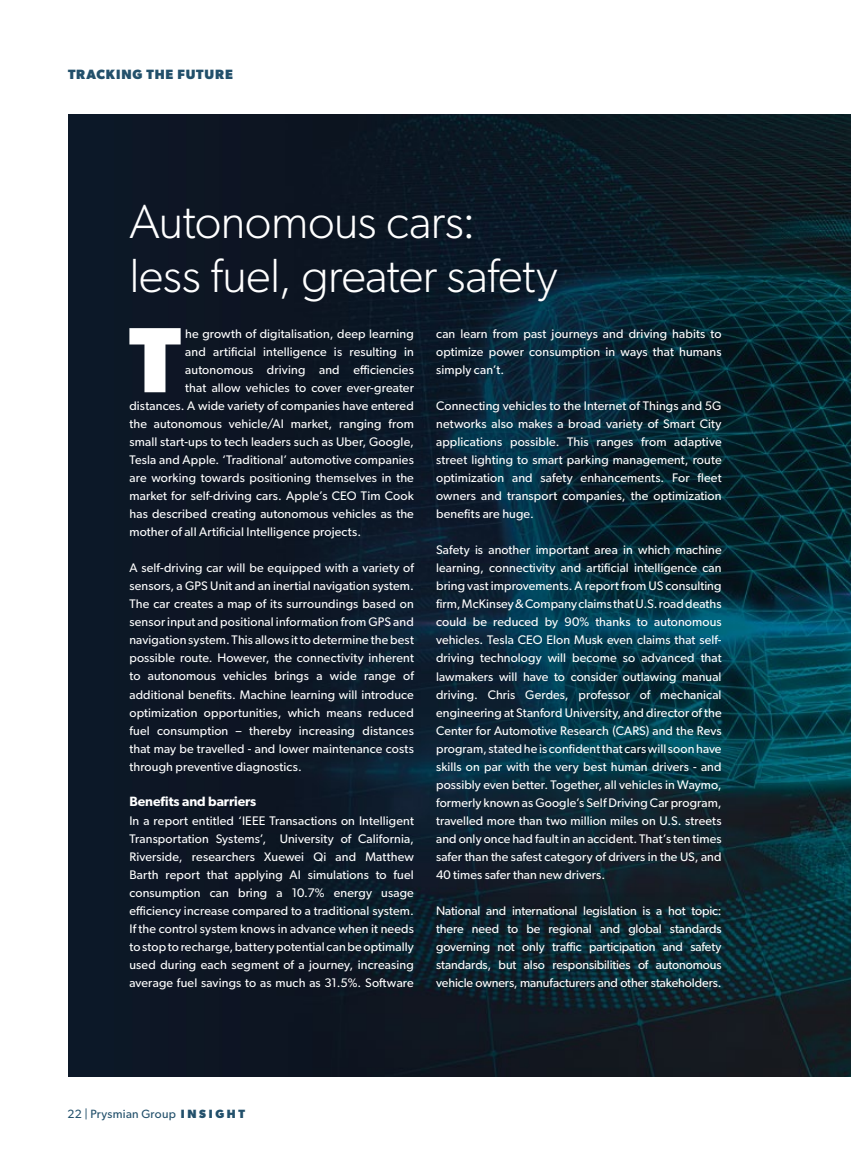
<style>
.page{position:relative;width:851px;height:1170px;background:#fff}
.page>*{position:absolute;margin:0;border:0;box-sizing:border-box;transform-origin:0 0}
.t1{font:700 92.85px "Gibson";color:#fff}
.t2{font:300 48px/54px "Gibson";letter-spacing:-.01em;color:#fff}
.t3{font:600 13.5px "Gibson";letter-spacing:-.005em;color:#fff}
.t4{font:700 13.5px "Gibson";letter-spacing:.065em;color:#22506b}
.t5{font:12.45px/18px "Gibson";letter-spacing:.01em;color:#fff;text-align:justify}
.t6{font:12px "Gibson";letter-spacing:.02em;color:#22506b}
.s1{font-weight:700}
</style>
<div class="page">
<img style="left:68px;top:115px;width:782px;height:961px">
<p class="t4" style="left:68px;top:66px;width:166px">TRACKING THE FUTURE</p>
<h2 class="t2" style="left:129px;top:194px;width:429px">Autonomous cars: less fuel, greater safety</h2>
<h1 class="t1" style="left:129px;top:305px;width:53px">T</h1>
<p class="t5" style="left:185px;top:325px;width:230px">he growth of digitalisation, deep learning</p>
<p class="t5" style="left:436px;top:325px;width:287px">can learn from past journeys and driving habits to optimize power consumption in ways that humans simply can’t.</p>
<p class="t5" style="left:436px;top:397px;width:287px">Connecting vehicles to the Internet of Things and 5G networks also makes a broad variety of Smart City applications possible. This ranges from adaptive street lighting to smart parking management, route optimization and safety enhancements. For fleet owners and transport companies, the optimization benefits are huge.</p>
<p class="t5" style="left:436px;top:541px;width:287px">Safety is another important area in which machine learning, connectivity and artificial intelligence can bring vast improvements. A report from US consulting firm, McKinsey &amp; Company claims that U.S. road deaths could be reduced by 90% thanks to autonomous vehicles. Tesla CEO Elon Musk even claims that self&shy;driving technology will become so advanced that lawmakers will have to consider outlawing manual driving. Chris Gerdes, professor of mechanical engineering at Stanford University, and director of the Center for Automotive Research (CARS) and the Revs program, stated he is confident that cars will soon have skills on par with the very best human drivers - and possibly even better. Together, all vehicles in Waymo, formerly known as Google’s Self Driving Car program, travelled more than two million miles on U.S. streets and only once had fault in an accident. That’s ten times safer than the safest category of drivers in the US, and 40 times safer than new drivers.</p>
<p class="t5" style="left:436px;top:901px;width:287px">National and international legislation is a hot topic: there need to be regional and global standards governing not only traffic participation and safety standards, but also responsibilities of autonomous vehicle owners, manufacturers and other stakeholders.</p>
<p class="t5" style="left:185px;top:343px;width:230px">and artificial intelligence is resulting in</p>
<p class="t5" style="left:185px;top:361px;width:230px">autonomous driving and efficiencies</p>
<p class="t5" style="left:185px;top:379px;width:230px">that allow vehicles to cover ever-greater</p>
<p class="t5" style="left:129px;top:397px;width:286px">distances. A wide variety of companies have entered</p>
<p class="t5" style="left:129px;top:415px;width:286px">the autonomous vehicle/AI market, ranging from</p>
<p class="t5" style="left:129px;top:433px;width:286px">small start-ups to tech leaders such as Uber, Google,</p>
<p class="t5" style="left:129px;top:451px;width:286px">Tesla and Apple. ‘Traditional’ automotive companies</p>
<p class="t5" style="left:129px;top:469px;width:286px">are working towards positioning themselves in the</p>
<p class="t5" style="left:129px;top:487px;width:286px">market for self-driving cars. Apple’s CEO Tim Cook</p>
<p class="t5" style="left:129px;top:505px;width:286px">has described creating autonomous vehicles as the</p>
<p class="t5" style="left:129px;top:523px;width:233px">mother of all Artificial Intelligence projects.</p>
<p class="t5" style="left:129px;top:559px;width:286px">A self-driving car will be equipped with a variety of sensors, a GPS Unit and an inertial navigation system.<br>The car creates a map of its surroundings based on sensor input and positional information from GPS and navigation system. This allows it to determine the best possible route. However, the connectivity inherent to autonomous vehicles brings a wide range of additional benefits. Machine learning will introduce optimization opportunities, which means reduced fuel consumption – thereby increasing distances that may be travelled - and lower maintenance costs through preventive diagnostics.</p>
<p class="t3" style="left:129px;top:793px;width:128px">Benefits and barriers</p>
<p class="t5" style="left:129px;top:811px;width:286px">In a report entitled ‘IEEE Transactions on Intelligent Transportation Systems’, University of California, Riverside, researchers Xuewei Qi and Matthew Barth report that applying AI simulations to fuel consumption can bring a 10.7% energy usage efficiency increase compared to a traditional system.<br>If the control system knows in advance when it needs to stop to recharge, battery potential can be optimally used during each segment of a journey, increasing average fuel savings to as much as 31.5%. Software</p>
<p class="t6" style="left:68px;top:1106px;width:179px">22 | Prysmian Group <span class="s1">I N S I G H T</span></p>
</div>
